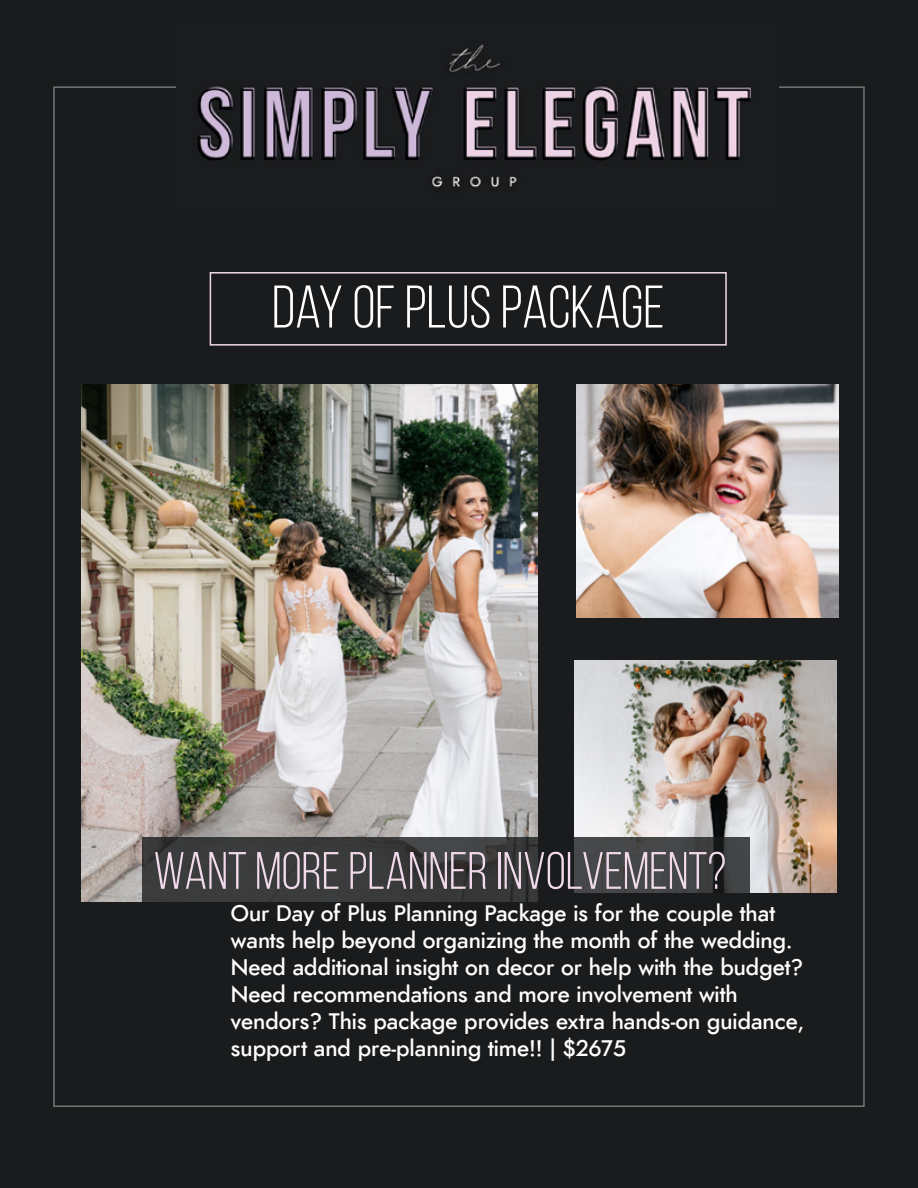
<style>
.page{position:relative;width:918px;height:1188px;background:#191b1c}
.page>*{position:absolute;margin:0;border:0;box-sizing:border-box;transform-origin:0 0}
.t1{font:60px "Bebas Neue";color:#fff}
.t2{font:52.5px "Bebas Neue";color:#f1daea}
.t3{font:italic 500 22.5px/27px "Renner";color:#fff}
</style>
<div class="page">
<img style="left:81px;top:385px;width:457px;height:516px">
<img style="left:576px;top:385px;width:262px;height:232px">
<div style="left:210px;top:272px;width:517px;height:74px;border:2px solid #f1daea"></div>
<img style="left:575px;top:661px;width:262px;height:232px">
<svg style="left:142px;top:837px;width:608px;height:231px;background:#212324"></svg>
<img style="left:176px;top:22px;width:602px;height:188px">
<h1 class="t1" style="left:272px;top:275px;width:394px">DAY OF PLUS PACKAGE</h1>
<h2 class="t2" style="left:154px;top:843px;width:574px">WANT MORE PLANNER INVOLVEMENT?</h2>
<p class="t3" style="left:231px;top:900px;width:575px">Our Day of Plus Planning Package is for the couple that wants help beyond organizing the month of the wedding.<br>Need additional insight on decor or help with the budget?<br>Need recommendations and more involvement with vendors? This package provides extra hands-on guidance, support and pre-planning time!! | $2675</p>
</div>
